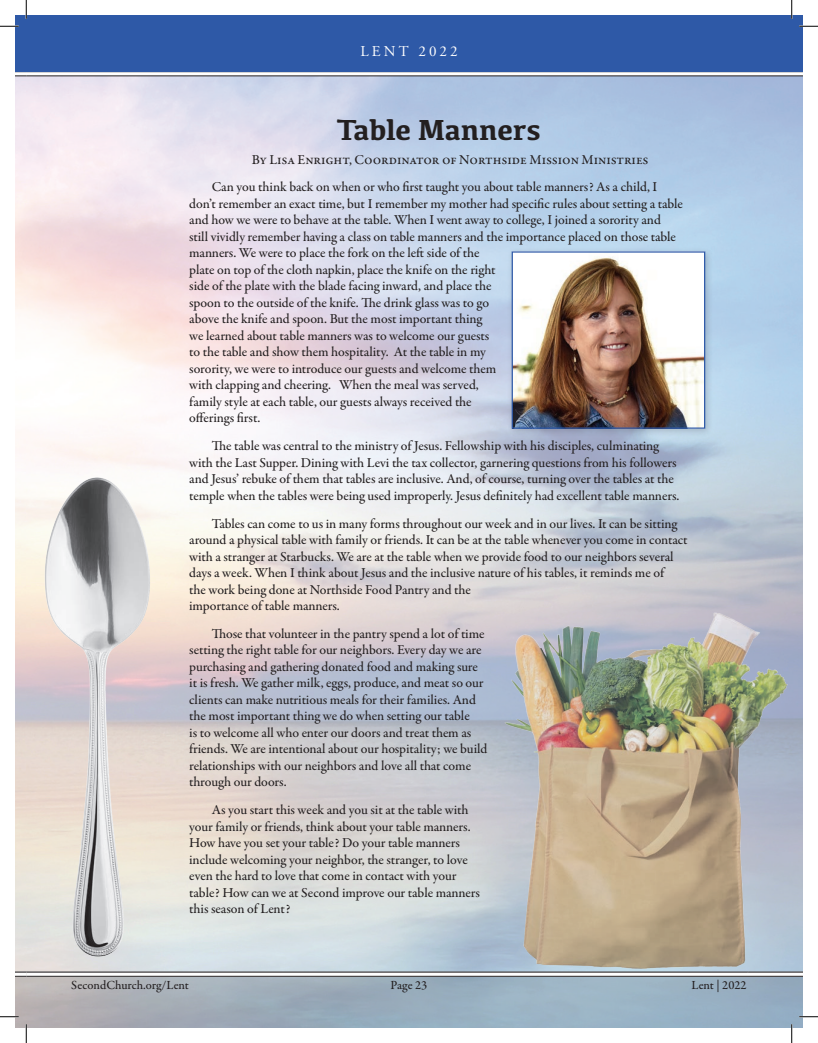
<style>
.page{position:relative;width:818px;height:1043px;background:#fff}
.page>*{position:absolute;margin:0;border:0;box-sizing:border-box;transform-origin:0 0}
.t1{font:700 30px "Kefa";letter-spacing:-.005em;color:#231f20}
.t2{font:15px "Adobe Garamond Pro";letter-spacing:.205em;color:#fff}
.t3{font:500 13.75px/16.5px "Garamond Premr Pro";letter-spacing:-.005em;color:#231f20}
.t4{font:500 12.5px "Garamond Premr Pro";color:#231f20}
</style>
<div class="page">
<svg style="left:26px;top:976px;width:776px;height:52px;fill:#9aaebb"></svg>
<div style="left:15px;top:971px;width:11px;height:57px;background:#b9b1b2"></div>
<svg style="left:189px;top:972px;width:299px;height:1px"></svg>
<hr style="left:26px;top:971px;width:776px;height:1px;background:#231f20">
<hr style="left:26px;top:975px;width:776px;height:1px;background:#231f20">
<svg style="left:15px;top:71px;width:11px;height:5px"></svg>
<hr style="left:26px;top:71px;width:776px;height:1px;background:#231f20">
<hr style="left:26px;top:75px;width:776px;height:1px;background:#231f20">
<div style="left:15px;top:15px;width:11px;height:56px;background:#2e59a7"></div>
<div style="left:506px;top:246px;width:207px;height:191px;background:#231f20;opacity:.2"></div>
<img style="left:513px;top:253px;width:190px;height:174px">
<div style="left:511px;top:251px;width:194px;height:178px;border:1px solid #2e59a7"></div>
<img style="left:488px;top:593px;width:314px;height:406px">
<img style="left:15px;top:446px;width:174px;height:541px">
<div style="left:26px;top:15px;width:776px;height:56px;background:#2e59a7"></div>
<svg style="left:0;top:25px;width:19px;height:2px"></svg>
<svg style="left:799px;top:25px;width:19px;height:2px"></svg>
<svg style="left:0;top:1016px;width:19px;height:1px"></svg>
<svg style="left:799px;top:1015px;width:19px;height:2px"></svg>
<svg style="left:25px;top:0;width:2px;height:19px"></svg>
<svg style="left:25px;top:1024px;width:2px;height:18px"></svg>
<svg style="left:791px;top:0;width:1px;height:19px"></svg>
<svg style="left:790px;top:1024px;width:2px;height:18px"></svg>
<p class="t2" style="left:360px;top:42px;width:99px">LENT 2022</p>
<h1 class="t1" style="left:337px;top:110px;width:205px">Table Manners</h1>
<p class="t3" style="left:212px;top:146px;width:447px;line-height:27.8px;text-indent:40px">By Lisa Enright, Coordinator of Northside Mission Ministries<br>Can you think back on when or who first taught you about table manners? As a child, I</p>
<p class="t3" style="left:189px;top:196px;width:495px">don’t remember an exact time, but I remember my mother had specific rules about setting a table and how we were to behave at the table. When I went away to college, I joined a sorority and still vividly remember having a class on table manners and the importance placed on those table manners. We were to place the fork on the left side of the<br>plate on top of the cloth napkin, place the knife on the right<br>side of the plate with the blade facing inward, and place the<br>spoon to the outside of the knife. The drink glass was to go<br>above the knife and spoon. But the most important thing<br>we learned about table manners was to welcome our guests<br>to the table and show them hospitality. At the table in my<br>sorority, we were to introduce our guests and welcome them<br>with clapping and cheering. When the meal was served,<br>family style at each table, our guests always received the<br>offerings first.</p>
<p class="t3" style="left:189px;top:438px;width:491px;text-align:center">The table was central to the ministry of Jesus. Fellowship with his disciples, culminating<br>with the Last Supper. Dining with Levi the tax collector, garnering questions from his followers and Jesus’ rebuke of them that tables are inclusive. And, of course, turning over the tables at the temple when the tables were being used improperly. Jesus definitely had excellent table manners.</p>
<p class="t3" style="left:189px;top:515px;width:500px;text-indent:22px">Tables can come to us in many forms throughout our week and in our lives. It can be sitting around a physical table with family or friends. It can be at the table whenever you come in contact with a stranger at Starbucks. We are at the table when we provide food to our neighbors several days a week. When I think about Jesus and the inclusive nature of his tables, it reminds me of<br>the work being done at Northside Food Pantry and the<br>importance of table manners.</p>
<p class="t3" style="left:189px;top:625px;width:300px;text-indent:22px">Those that volunteer in the pantry spend a lot of time setting the right table for our neighbors. Every day we are purchasing and gathering donated food and making sure it is fresh. We gather milk, eggs, produce, and meat so our clients can make nutritious meals for their families. And the most important thing we do when setting our table<br>is to welcome all who enter our doors and treat them as friends. We are intentional about our hospitality; we build relationships with our neighbors and love all that come through our doors.</p>
<p class="t3" style="left:189px;top:802px;width:292px;text-indent:22px">As you start this week and you sit at the table with your family or friends, think about your table manners.<br>How have you set your table? Do your table manners include welcoming your neighbor, the stranger, to love even the hard to love that come in contact with your table? How can we at Second improve our table manners this season of Lent?</p>
<p class="t4" style="left:71px;top:977px;width:119px">SecondChurch.org/Lent</p>
<p class="t4" style="left:390px;top:977px;width:38px">Page 23</p>
<p class="t4" style="left:691px;top:977px;width:57px">Lent | 2022</p>
</div>
